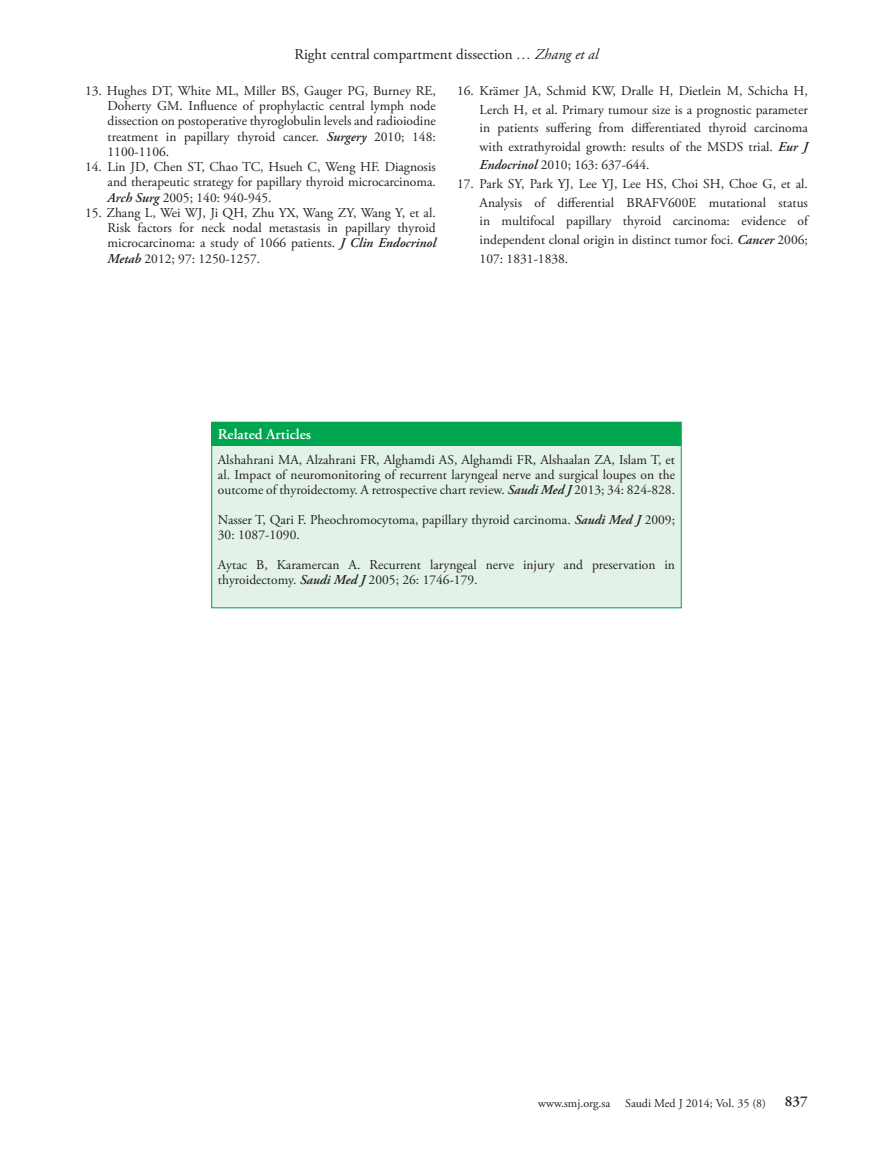
<style>
.page{position:relative;width:893px;height:1149px;background:#fff}
.page>*{position:absolute;margin:0;border:0;box-sizing:border-box;transform-origin:0 0}
.t1{font:15px "Adobe Garamond Pro";color:#231f20}
.t2{font:600 15px "Adobe Garamond Pro";color:#fff}
.t3{font:600 15px "Adobe Garamond Pro";color:#231f20}
.t4{font:13.5px/15.3px "Adobe Garamond Pro";color:#231f20;text-align:justify}
.t5{font:12px "Adobe Garamond Pro";color:#231f20}
.s1{font-style:italic}
.s2{font-weight:600;font-style:italic}
</style>
<div class="page">
<div style="left:212px;top:422px;width:469px;height:23px;background:#00a54f"></div>
<div style="left:212px;top:445px;width:469px;height:162px;background:#e3f2e7"></div>
<div style="left:212px;top:422px;width:469px;height:186px;border:1px solid #00a54f"></div>
<p class="t1" style="left:294px;top:45px;width:306px">Right central compartment dissection <span class="s1">… Zhang et al</span></p>
<p class="t4" style="left:108px;top:83px;width:330px;text-indent:-23px">13. Hughes DT, White ML, Miller BS, Gauger PG, Burney RE, Doherty GM. Influence of prophylactic central lymph node dissection on postoperative thyroglobulin levels and radioiodine treatment in papillary thyroid cancer. <span class="s2">Surgery</span> 2010; 148:<br>1100-1106.</p>
<p class="t4" style="left:108px;top:160px;width:330px;text-indent:-23px">14. Lin JD, Chen ST, Chao TC, Hsueh C, Weng HF. Diagnosis and therapeutic strategy for papillary thyroid microcarcinoma.<br><span class="s2">Arch Surg</span> 2005; 140: 940-945.</p>
<p class="t4" style="left:108px;top:205px;width:330px;text-indent:-23px">15. Zhang L, Wei WJ, Ji QH, Zhu YX, Wang ZY, Wang Y, et al.<br>Risk factors for neck nodal metastasis in papillary thyroid microcarcinoma: a study of 1066 patients. <span class="s2">J Clin Endocrinol Metab</span> 2012; 97: 1250-1257.</p>
<p class="t4" style="left:480px;top:82px;width:330px;line-height:18.6px;text-indent:-23px">16. Krämer JA, Schmid KW, Dralle H, Dietlein M, Schicha H, Lerch H, et al. Primary tumour size is a prognostic parameter in patients suffering from differentiated thyroid carcinoma with extrathyroidal growth: results of the MSDS trial. <span class="s2">Eur J Endocrinol</span> 2010; 163: 637-644.</p>
<p class="t4" style="left:480px;top:175px;width:330px;line-height:18.6px;text-indent:-23px">17. Park SY, Park YJ, Lee YJ, Lee HS, Choi SH, Choe G, et al.<br>Analysis of differential BRAFV600E mutational status in multifocal papillary thyroid carcinoma: evidence of independent clonal origin in distinct tumor foci. <span class="s2">Cancer</span> 2006; 107: 1831-1838.</p>
<p class="t2" style="left:218px;top:426px;width:95px">Related Articles</p>
<p class="t4" style="left:218px;top:452px;width:459px">Alshahrani MA, Alzahrani FR, Alghamdi AS, Alghamdi FR, Alshaalan ZA, Islam T, et al. Impact of neuromonitoring of recurrent laryngeal nerve and surgical loupes on the outcome of thyroidectomy. A retrospective chart review. <span class="s2">Saudi Med J</span> 2013; 34: 824-828.</p>
<p class="t4" style="left:218px;top:512px;width:459px">Nasser T, Qari F. Pheochromocytoma, papillary thyroid carcinoma. <span class="s2">Saudi Med J</span> 2009;<br>30: 1087-1090.</p>
<p class="t4" style="left:218px;top:557px;width:459px">Aytac B, Karamercan A. Recurrent laryngeal nerve injury and preservation in thyroidectomy. <span class="s2">Saudi Med J</span> 2005; 26: 1746-179.</p>
<p class="t5" style="left:538px;top:1095px;width:229px">www.smj.org.sa Saudi Med J 2014; Vol. 35 (8)</p>
<p class="t3" style="left:785px;top:1092px;width:24px">837</p>
</div>
